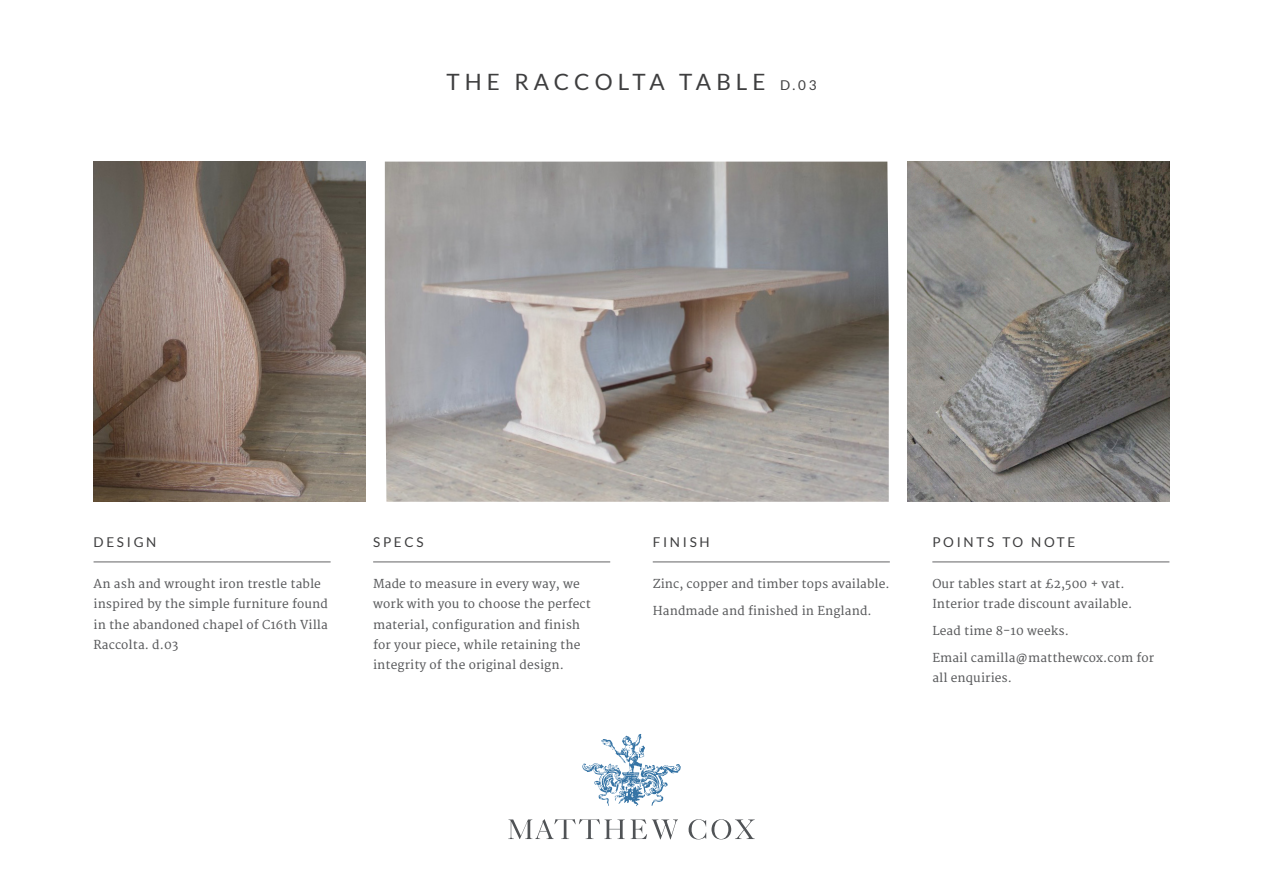
<style>
.page{position:relative;width:1263px;height:893px;background:#fff}
.page>*{position:absolute;margin:0;border:0;box-sizing:border-box;transform-origin:0 0}
.Main_Title{font:22.5px "Lato";letter-spacing:.225em;color:#3e3e3f}
.Sub_heads{font:13.5px "Lato";letter-spacing:.2em;color:#3e3e3f}
.text{font:12px/20.2px "Merriweather";letter-spacing:.01em;color:#57585a}
.s1{font-size:13.5px}
</style>
<div class="page">
<img style="left:385px;top:162px;width:504px;height:340px">
<img style="left:94px;top:162px;width:272px;height:340px">
<hr style="left:94px;top:561px;width:237px;height:1px;background:#636366">
<hr style="left:373px;top:561px;width:237px;height:1px;background:#636366">
<hr style="left:653px;top:561px;width:237px;height:1px;background:#636366">
<hr style="left:932px;top:561px;width:237px;height:1px;background:#636366">
<svg style="left:582px;top:734px;width:99px;height:72px"></svg>
<svg style="left:508px;top:819px;width:170px;height:20px"></svg>
<svg style="left:689px;top:819px;width:66px;height:20px"></svg>
<img style="left:908px;top:162px;width:261px;height:340px">
<p class="Main_Title" style="left:446px;top:70px;width:372px">THE RACCOLTA TABLE <span class="s1">D.03</span></p>
<p class="Sub_heads" style="left:94px;top:534px;width:64px">DESIGN</p>
<p class="text" style="left:94px;top:574px;width:236px">An ash and wrought iron trestle table inspired by the simple furniture found in the abandoned chapel of C16th Villa<br>Raccolta. d.03</p>
<p class="Sub_heads" style="left:373px;top:534px;width:52px">SPECS</p>
<p class="text" style="left:373px;top:574px;width:219px">Made to measure in every way, we work with you to choose the perfect material, configuration and finish for your piece, while retaining the integrity of the original design.</p>
<p class="Sub_heads" style="left:653px;top:534px;width:58px">FINISH</p>
<p class="text" style="left:653px;top:574px;width:239px">Zinc, copper and timber tops available.</p>
<p class="text" style="left:653px;top:601px;width:220px">Handmade and finished in England.</p>
<p class="Sub_heads" style="left:932px;top:534px;width:145px">POINTS TO NOTE</p>
<p class="text" style="left:932px;top:574px;width:201px">Our tables start at £2,500 + vat.<br>Interior trade discount available.</p>
<p class="text" style="left:932px;top:621px;width:138px">Lead time 8-10 weeks.</p>
<p class="text" style="left:932px;top:648px;width:223px">Email camilla@matthewcox.com for all enquiries.</p>
</div>
